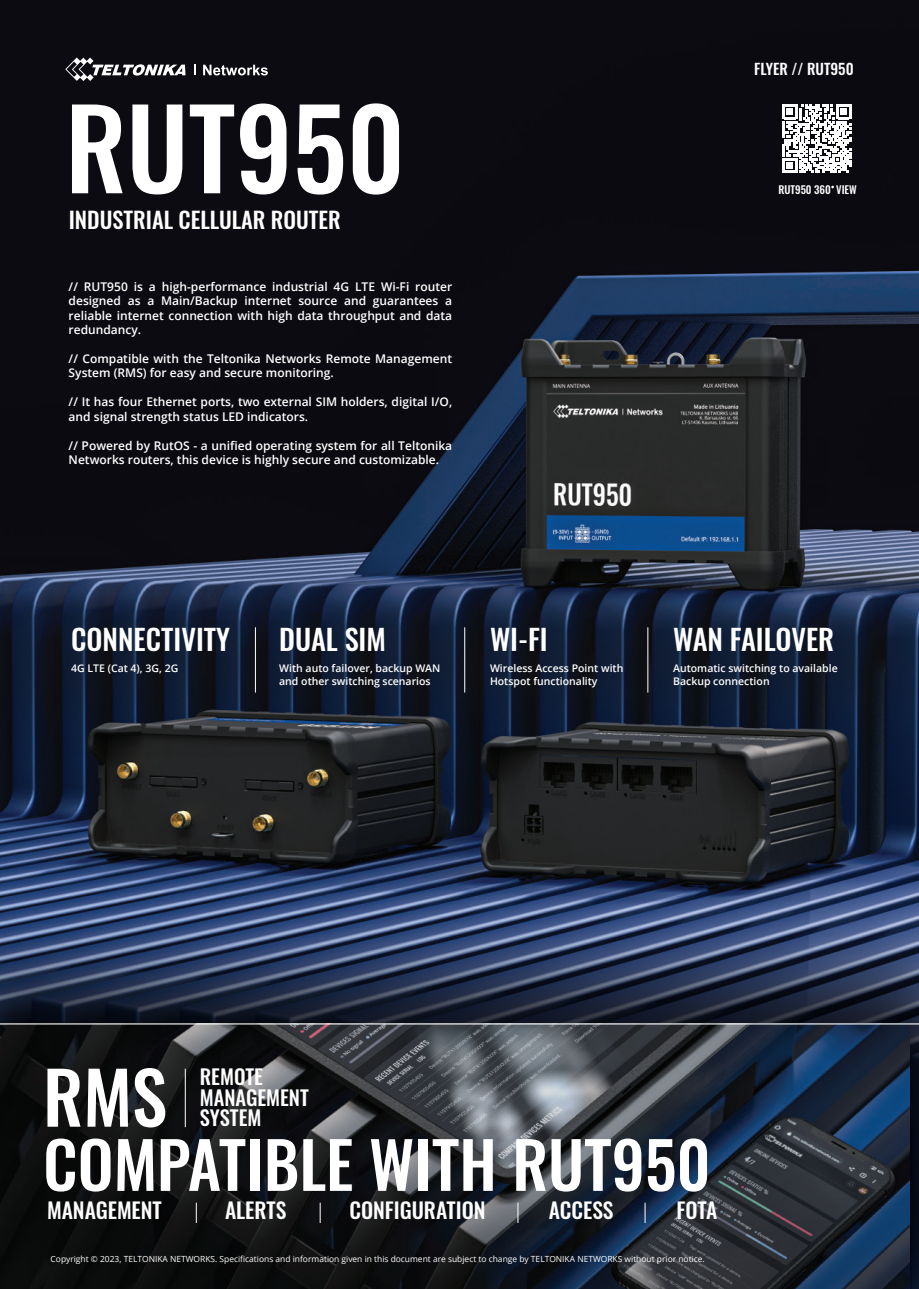
<style>
.page{position:relative;width:919px;height:1289px;background:#fff}
.page>*{position:absolute;margin:0;border:0;box-sizing:border-box;transform-origin:0 0}
.t1{font:500 109.5px "Oswald";color:#fff}
.t2{font:500 71.55px "Oswald";color:#fff}
.t3{font:500 63.9px "Oswald";color:#fff}
.t4{font:500 28.5px "Oswald";color:#fff}
.t5{font:500 22.5px "Oswald";color:#fff}
.t6{font:500 21.6px "Oswald";color:#fff}
.t7{font:500 20.4px/20.4px "Oswald";color:#fff}
.t8{font:500 15px "Oswald";color:#fff}
.t9{font:600 12px/14.4px "Open Sans";color:#fff}
.t10{font:500 10.65px "Oswald";color:#fff}
.t11{font:600 10.5px/12.6px "Open Sans";color:#fff}
.t12{font:8.4px "Open Sans";color:#fff}
</style>
<div class="page">
<img style="left:0;top:0;width:918px;height:879px">
<img style="left:0;top:555px;width:918px;height:202px">
<svg style="left:65px;top:57px;width:120px;height:24px"></svg>
<svg style="left:203px;top:65px;width:65px;height:11px"></svg>
<hr style="left:255px;top:627px;width:1px;height:65px;background:#fff">
<hr style="left:464px;top:627px;width:1px;height:65px;background:#fff">
<hr style="left:647px;top:627px;width:1px;height:65px;background:#fff">
<svg style="left:782px;top:104px;width:69px;height:69px"></svg>
<img style="left:0;top:879px;width:918px;height:144px">
<svg style="left:0;top:1024px;width:918px;height:264px;background:#242a32"></svg>
<hr style="left:185px;top:1068px;width:1px;height:59px;background:#fff">
<svg style="left:196px;top:1202px;width:1px;height:20px"></svg>
<svg style="left:320px;top:1202px;width:1px;height:20px"></svg>
<svg style="left:517px;top:1202px;width:1px;height:20px"></svg>
<svg style="left:644px;top:1202px;width:1px;height:20px"></svg>
<h1 class="t1" style="left:65px;top:51px;width:341px">RUT950</h1>
<h3 class="t5" style="left:69px;top:200px;width:274px">INDUSTRIAL CELLULAR ROUTER</h3>
<p class="t9" style="left:69px;top:279px;width:385px;text-align:justify">// RUT950 is a high-performance industrial 4G LTE Wi-Fi router designed as a Main/Backup internet source and guarantees a reliable internet connection with high data throughput and data redundancy.</p>
<p class="t9" style="left:69px;top:351px;width:385px">// Compatible with the Teltonika Networks Remote Management<br>System (RMS) for easy and secure monitoring.</p>
<p class="t9" style="left:69px;top:394px;width:385px">// It has four Ethernet ports, two external SIM holders, digital I/O, and signal strength status LED indicators.</p>
<p class="t9" style="left:69px;top:437px;width:385px">// Powered by RutOS - a unified operating system for all Teltonika<br>Networks routers, this device is highly secure and customizable.</p>
<p class="t8" style="left:754px;top:56px;width:101px">FLYER // RUT950</p>
<p class="t10" style="left:778px;top:180px;width:80px">RUT950 360 VIEW</p>
<h3 class="t4" style="left:71px;top:614px;width:160px">CONNECTIVITY</h3>
<h3 class="t4" style="left:279px;top:614px;width:108px">DUAL SIM</h3>
<h3 class="t4" style="left:490px;top:614px;width:59px">WI-FI</h3>
<h3 class="t4" style="left:673px;top:614px;width:163px">WAN FAILOVER</h3>
<p class="t11" style="left:279px;top:661px;width:163px">With auto failover, backup WAN and other switching scenarios</p>
<p class="t11" style="left:71px;top:661px;width:109px">4G LTE (Cat 4), 3G, 2G</p>
<p class="t11" style="left:490px;top:661px;width:135px">Wireless Access Point with<br>Hotspot functionality</p>
<p class="t11" style="left:673px;top:661px;width:166px">Automatic switching to available<br>Backup connection</p>
<h2 class="t2" style="left:43px;top:1033px;width:125px">RMS</h2>
<h3 class="t7" style="left:200px;top:1064px;width:110px">REMOTE<br>MANAGEMENT<br>SYSTEM</h3>
<h3 class="t3" style="left:43px;top:1107px;width:669px">COMPATIBLE WITH RUT950</h3>
<h3 class="t6" style="left:47px;top:1190px;width:116px">MANAGEMENT</h3>
<h3 class="t6" style="left:225px;top:1190px;width:63px">ALERTS</h3>
<h3 class="t6" style="left:349px;top:1190px;width:138px">CONFIGURATION</h3>
<h3 class="t6" style="left:548px;top:1190px;width:66px">ACCESS</h3>
<h3 class="t6" style="left:676px;top:1190px;width:43px">FOTA</h3>
<p class="t12" style="left:51px;top:1253px;width:655px">Copyright © 2023, TELTONIKA NETWORKS. Specifications and information given in this document are subject to change by TELTONIKA NETWORKS without prior notice.</p>
</div>
